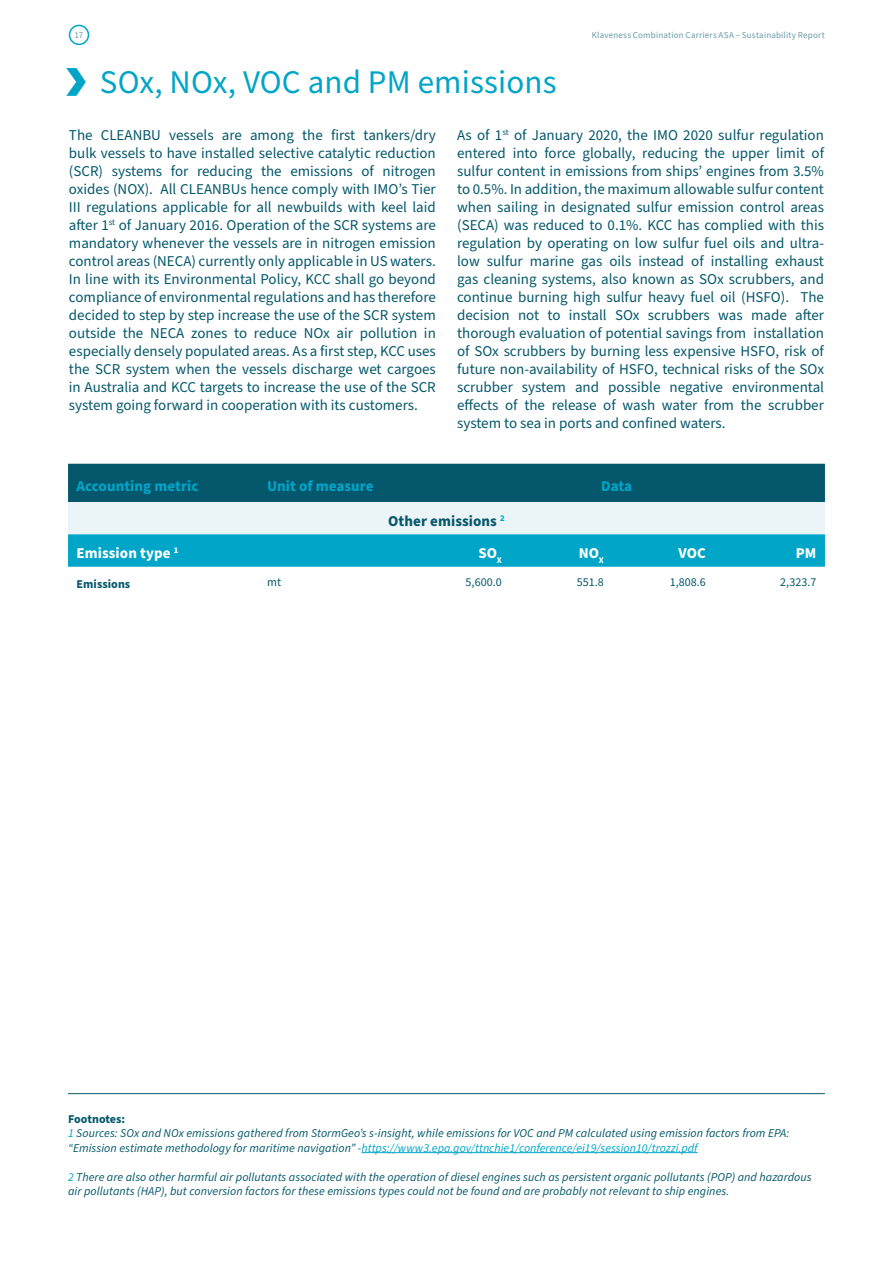
<style>
.page{position:relative;width:893px;height:1263px;background:#fff}
.page>*{position:absolute;margin:0;border:0;box-sizing:border-box;transform-origin:0 0}
.t1{font:33px "Source Sans Pro";letter-spacing:.005em;color:#00a5c8}
.t2{font:15px/18px "Source Sans Pro";color:#05586b;text-align:justify}
.t3{font:700 15px "Source Sans Pro";letter-spacing:.005em;color:#00a5c8}
.t4{font:700 15px "Source Sans Pro";letter-spacing:.005em;color:#fff}
.t5{font:700 15px "Source Sans Pro";letter-spacing:.005em;color:#05586b}
.t6{font:italic 12px/14.4px "Source Sans Pro";letter-spacing:.005em;color:#05586b}
.t7{font:12px "Source Sans Pro";letter-spacing:.005em;color:#05586b}
.t8{font:700 12px "Source Sans Pro";letter-spacing:.005em;color:#05586b}
.t9{font:9px "Source Sans Pro";letter-spacing:.02em;color:#699ba6}
.s1{font-weight:700;font-style:normal}
.s2{color:#00a5c8}
</style>
<div class="page">
<div style="left:69px;top:25px;width:20px;height:20px;border:2px solid #00a5c8;border-radius:50%"></div>
<svg style="left:66px;top:68px;width:20px;height:28px"></svg>
<div style="left:68px;top:464px;width:757px;height:38px;background:#05586b"></div>
<div style="left:68px;top:502px;width:757px;height:32px;background:#ebf4f6"></div>
<div style="left:68px;top:534px;width:757px;height:33px;background:#00a5c8"></div>
<hr style="left:361px;top:1152px;width:337px;height:1px;background:#00a5c8">
<hr style="left:68px;top:1093px;width:757px;height:1px;background:#05586b">
<p class="t9" style="left:75px;top:29px;width:10px">17</p>
<p class="t9" style="left:592px;top:29px;width:235px">Klaveness Combination Carriers ASA – Sustainability Report</p>
<h1 class="t1" style="left:100px;top:60px;width:458px">SOx, NOx, VOC and PM emissions</h1>
<p class="t2" style="left:69px;top:127px;width:368px">The CLEANBU vessels are among the first tankers/dry bulk vessels to have installed selective catalytic reduction (SCR) systems for reducing the emissions of nitrogen oxides (NOX). All CLEANBUs hence comply with IMO’s Tier III regulations applicable for all newbuilds with keel laid after 1<sup>st</sup> of January 2016. Operation of the SCR systems are mandatory whenever the vessels are in nitrogen emission control areas (NECA) currently only applicable in US waters.<br>In line with its Environmental Policy, KCC shall go beyond compliance of environmental regulations and has therefore decided to step by step increase the use of the SCR system outside the NECA zones to reduce NOx air pollution in especially densely populated areas. As a first step, KCC uses the SCR system when the vessels discharge wet cargoes in Australia and KCC targets to increase the use of the SCR system going forward in cooperation with its customers.</p>
<p class="t2" style="left:457px;top:127px;width:368px">As of 1<sup>st</sup> of January 2020, the IMO 2020 sulfur regulation entered into force globally, reducing the upper limit of sulfur content in emissions from ships’ engines from 3.5% to 0.5%. In addition, the maximum allowable sulfur content when sailing in designated sulfur emission control areas (SECA) was reduced to 0.1%. KCC has complied with this regulation by operating on low sulfur fuel oils and ultra&shy;low sulfur marine gas oils instead of installing exhaust gas cleaning systems, also known as SOx scrubbers, and continue burning high sulfur heavy fuel oil (HSFO). The decision not to install SOx scrubbers was made after thorough evaluation of potential savings from installation of SOx scrubbers by burning less expensive HSFO, risk of future non-availability of HSFO, technical risks of the SOx scrubber system and possible negative environmental effects of the release of wash water from the scrubber system to sea in ports and confined waters.</p>
<p class="t3" style="left:77px;top:475px;width:124px">Accounting metric</p>
<p class="t3" style="left:267px;top:475px;width:108px">Unit of measure</p>
<p class="t3" style="left:601px;top:475px;width:32px">Data</p>
<p class="t5" style="left:388px;top:511px;width:118px">Other emissions <sup>2</sup></p>
<p class="t4" style="left:77px;top:543px;width:103px">Emission type <sup>1</sup></p>
<p class="t4" style="left:478px;top:543px;width:25px">SO<sub>X</sub></p>
<p class="t4" style="left:579px;top:543px;width:27px">NO<sub>X</sub></p>
<p class="t4" style="left:678px;top:543px;width:29px">VOC</p>
<p class="t4" style="left:796px;top:543px;width:22px">PM</p>
<p class="t8" style="left:77px;top:575px;width:55px">Emissions</p>
<p class="t7" style="left:267px;top:574px;width:16px">mt</p>
<p class="t7" style="left:466px;top:574px;width:38px">5,600.0</p>
<p class="t7" style="left:577px;top:574px;width:29px">551.8</p>
<p class="t7" style="left:670px;top:574px;width:38px">1,808.6</p>
<p class="t7" style="left:780px;top:574px;width:38px">2,323.7</p>
<p class="t6" style="left:68px;top:1112px;width:723px"><span class="s1">Footnotes:<br></span><span class="s2">1</span> Sources: SOx and NOx emissions gathered from StormGeo’s s-insight, while emissions for VOC and PM calculated using emission factors from EPA: “Emission estimate methodology for maritime navigation” -<span class="s2">https://www3.epa.gov/ttnchie1/conference/ei19/session10/trozzi.pdf</span></p>
<p class="t6" style="left:68px;top:1170px;width:745px"><span class="s2">2</span> There are also other harmful air pollutants associated with the operation of diesel engines such as persistent organic pollutants (POP) and hazardous air pollutants (HAP), but conversion factors for these emissions types could not be found and are probably not relevant to ship engines.</p>
</div>
